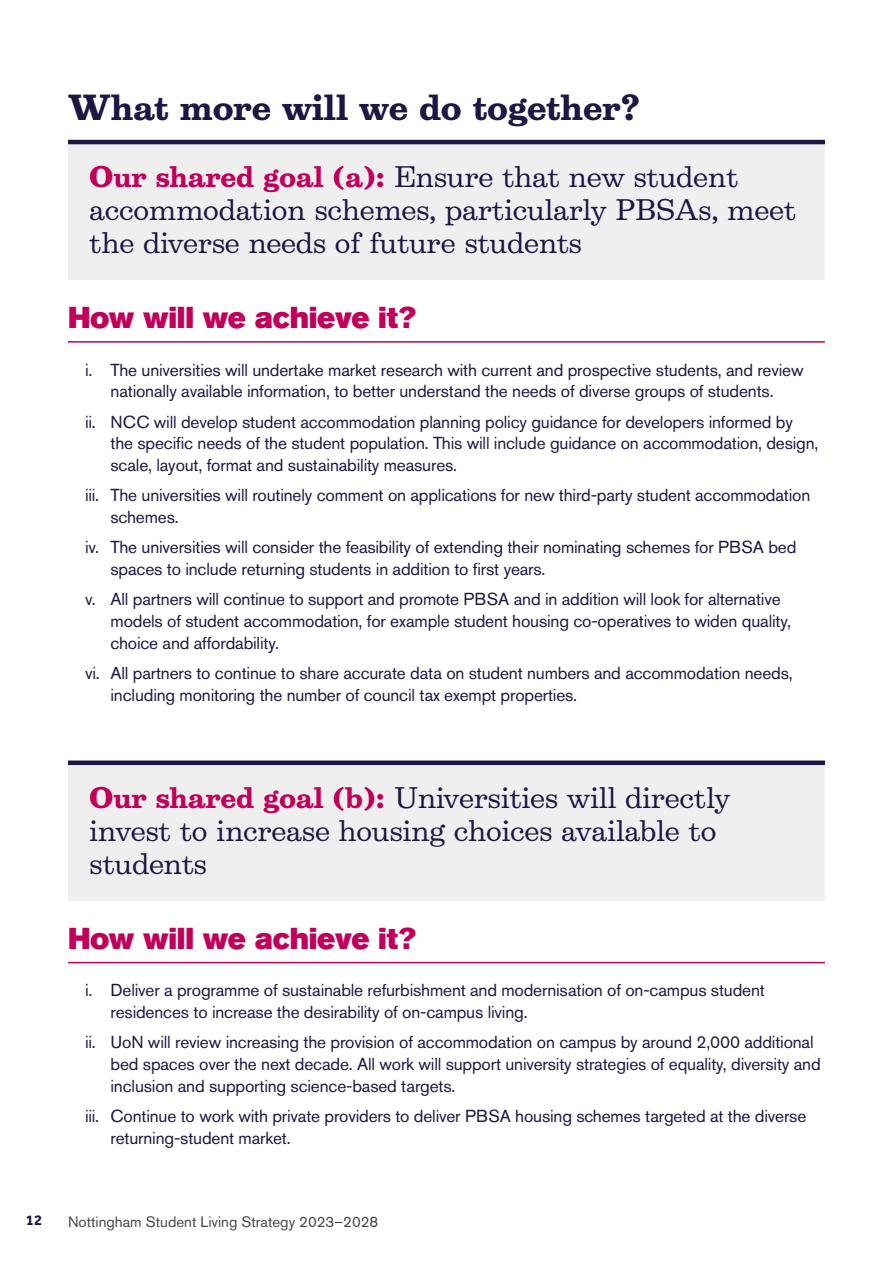
<style>
.page{position:relative;width:893px;height:1263px;background:#fff}
.page>*{position:absolute;margin:0;border:0;box-sizing:border-box;transform-origin:0 0}
.H2_left_BLUE{font:700 33px "Belizio";letter-spacing:-.01em;color:#1e1643}
.h3_PINK_BOLD{font:30px "Akzidenz Grotesk BE Super";letter-spacing:-.01em;color:#c10059}
.H2_box_header{font:27px/33px "Belizio";letter-spacing:-.01em;color:#1e1643}
.ROMAN_num_bullets{font:17.25px/21.8px "Akzidenz Grotesk BE";letter-spacing:-.01em;color:#1e1643}
.t1{font:15px "Akzidenz Grotesk BE";color:#484848}
.t2{font:700 15px "Effra";color:#1e1643}
.s1{font-weight:700;color:#c10059}
</style>
<div class="page">
<div style="left:68px;top:144px;width:757px;height:136px;background:#efefef"></div>
<hr style="left:68px;top:140px;width:757px;height:4px;background:#1e1643">
<hr style="left:68px;top:341px;width:757px;height:2px;background:#c10059">
<div style="left:68px;top:765px;width:757px;height:135px;background:#efefef"></div>
<div style="left:68px;top:760px;width:757px;height:5px;background:#1e1643"></div>
<hr style="left:68px;top:962px;width:757px;height:1px;background:#c10059">
<p class="H2_left_BLUE" style="left:68px;top:88px;width:574px">What more will we do together?</p>
<p class="H2_box_header" style="left:89px;top:161px;width:708px"><span class="s1">Our shared goal (a):</span> Ensure that new student accommodation schemes, particularly PBSAs, meet the diverse needs of future students</p>
<p class="h3_PINK_BOLD" style="left:68px;top:300px;width:349px">How will we achieve it?</p>
<p class="ROMAN_num_bullets" style="left:85px;top:359px;width:720px;text-align:center">i. The universities will undertake market research with current and prospective students, and review nationally available information, to better understand the needs of diverse groups of students.</p>
<p class="ROMAN_num_bullets" style="left:111px;top:411px;width:709px;text-indent:-26px">ii. NCC will develop student accommodation planning policy guidance for developers informed by the specific needs of the student population. This will include guidance on accommodation, design, scale, layout, format and sustainability measures.</p>
<p class="ROMAN_num_bullets" style="left:111px;top:484px;width:701px;text-indent:-26px">iii. The universities will routinely comment on applications for new third-party student accommodation schemes.</p>
<p class="ROMAN_num_bullets" style="left:111px;top:536px;width:687px;text-indent:-26px">iv. The universities will consider the feasibility of extending their nominating schemes for PBSA bed spaces to include returning students in addition to first years.</p>
<p class="ROMAN_num_bullets" style="left:111px;top:588px;width:682px;text-indent:-26px">v. All partners will continue to support and promote PBSA and in addition will look for alternative models of student accommodation, for example student housing co-operatives to widen quality, choice and affordability.</p>
<p class="ROMAN_num_bullets" style="left:111px;top:662px;width:684px;text-indent:-26px">vi. All partners to continue to share accurate data on student numbers and accommodation needs, including monitoring the number of council tax exempt properties.</p>
<p class="H2_box_header" style="left:89px;top:781px;width:643px"><span class="s1">Our shared goal (b):</span> Universities will directly invest to increase housing choices available to students</p>
<p class="h3_PINK_BOLD" style="left:68px;top:921px;width:349px">How will we achieve it?</p>
<p class="ROMAN_num_bullets" style="left:111px;top:979px;width:656px;text-indent:-26px">i. Deliver a programme of sustainable refurbishment and modernisation of on-campus student residences to increase the desirability of on-campus living.</p>
<p class="ROMAN_num_bullets" style="left:111px;top:1031px;width:712px;text-indent:-26px">ii. UoN will review increasing the provision of accommodation on campus by around 2,000 additional bed spaces over the next decade. All work will support university strategies of equality, diversity and inclusion and supporting science-based targets.</p>
<p class="ROMAN_num_bullets" style="left:111px;top:1105px;width:697px;text-indent:-26px">iii. Continue to work with private providers to deliver PBSA housing schemes targeted at the diverse returning-student market.</p>
<p class="t2" style="left:26px;top:1211px;width:18px">12</p>
<p class="t1" style="left:68px;top:1213px;width:312px">Nottingham Student Living Strategy 2023–2028</p>
</div>
